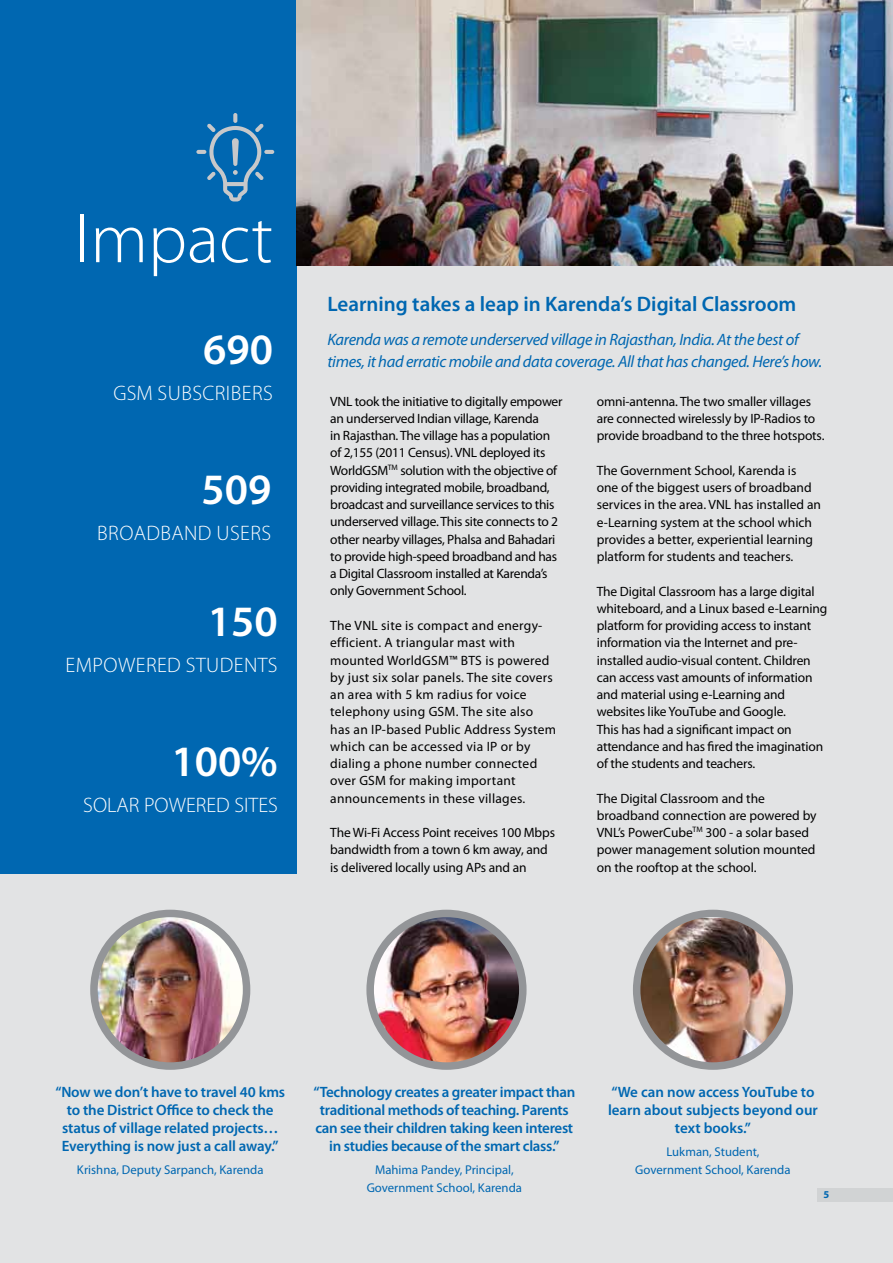
<style>
.page{position:relative;width:893px;height:1263px;background:#fff}
.page>*{position:absolute;margin:0;border:0;box-sizing:border-box;transform-origin:0 0}
.t1{font:300 70.5px "Myriad Pro";color:#fff}
.t2{font:600 43.5px "Myriad Pro";color:#fff}
.t3{font:300 21px "Myriad Pro";letter-spacing:.02em;color:#fff}
.t4{font:600 21px "Myriad Pro";color:#0067b1}
.t5{font:italic 16.5px/22.5px "Myriad Pro";letter-spacing:-.02em;color:#0067b1}
.t6{font:600 15px/18px "Myriad Pro";letter-spacing:-.02em;color:#0067b1;text-align:center}
.t7{font:600 15px/18px "Myriad Pro";color:#0067b1;text-align:center}
.t8{font:13.5px/17.2px "Myriad Pro";letter-spacing:-.01em;color:#000}
.t9{font:13.5px/17.2px "Myriad Pro";letter-spacing:.02em;color:#000}
.t10{font:12.75px/18px "Myriad Pro";color:#0067b1;text-align:center}
.t11{font:700 10.5px "Myriad Pro";color:#0067b1}
</style>
<div class="page">
<div style="left:0;top:223px;width:893px;height:1040px;background:#e2e3e4"></div>
<div style="left:0;top:0;width:296px;height:874px;background:#0067b1"></div>
<img style="left:296px;top:0;width:597px;height:266px">
<div style="left:817px;top:1187px;width:76px;height:14px;background:#d1d3d4"></div>
<img style="left:637px;top:918px;width:152px;height:148px">
<div style="left:633px;top:910px;width:160px;height:160px;border:8px solid #939598;border-radius:50%"></div>
<img style="left:370px;top:913px;width:153px;height:153px;border-radius:76px">
<div style="left:366px;top:910px;width:161px;height:160px;border:8px solid #939598;border-radius:50%"></div>
<img style="left:94px;top:913px;width:153px;height:153px;border-radius:76px">
<div style="left:90px;top:910px;width:160px;height:160px;border:8px solid #939598;border-radius:50%"></div>
<svg style="left:233px;top:113px;width:4px;height:10px"></svg>
<svg style="left:264px;top:150px;width:10px;height:4px"></svg>
<svg style="left:196px;top:150px;width:10px;height:4px"></svg>
<svg style="left:207px;top:124px;width:57px;height:77px"></svg>
<h1 class="t1" style="left:74px;top:200px;width:200px">IMPACT</h1>
<h2 class="t2" style="left:203px;top:322px;width:71px">690</h2>
<h3 class="t3" style="left:114px;top:381px;width:161px">GSM SUBSCRIB ERS</h3>
<h2 class="t2" style="left:201px;top:462px;width:71px">509</h2>
<h3 class="t3" style="left:97px;top:522px;width:176px">BROADBAND USERS</h3>
<h2 class="t2" style="left:208px;top:594px;width:71px">150</h2>
<h3 class="t3" style="left:66px;top:654px;width:14px">EMPO</h3>
<h3 class="t3" style="left:118px;top:654px;width:81px">WERED STUD</h3>
<h3 class="t3" style="left:234px;top:654px;width:45px">ENTS</h3>
<h2 class="t2" style="left:171px;top:733px;width:108px">100%</h2>
<h3 class="t3" style="left:83px;top:793px;width:99px">SOLAR POWERE</h3>
<h3 class="t3" style="left:216px;top:793px;width:52px">D SITES</h3>
<h3 class="t4" style="left:327px;top:291px;width:470px">Learning takes a leap in Karenda’s Digital Classroom</h3>
<p class="t5" style="left:327px;top:328px;width:496px">Karenda was a remote underserved village in Rajasthan, India. At the best of times, it had erratic mobile and data coverage. All that has changed. Here’s how.</p>
<p class="t8" style="left:330px;top:392px;width:234px">VNL took the initiative to digitally empower an underserved Indian village, Karenda<br>in Rajasthan. The village has a population of 2,155 (2011 Census). VNL deployed its WorldGSM<sup>TM</sup> solution with the objective of providing integrated mobile, broadband, broadcast and surveillance services to this underserved village. This site connects to 2 other nearby villages, Phalsa and Bahadari to provide high-speed broadband and has a Digital Classroom installed at Karenda’s only Government School.</p>
<p class="t9" style="left:330px;top:617px;width:227px">The VNL site is compact and energy&shy;efficient. A triangular mast with mounted WorldGSM™ BTS is powered by just six solar panels. The site covers an area with 5 km radius for voice telephony using GSM. The site also has an IP-based Public Address System which can be accessed via IP or by dialing a phone number connected over GSM for making important announcements in these villages.</p>
<p class="t8" style="left:330px;top:824px;width:226px">The Wi-Fi Access Point receives 100 Mbps bandwidth from a town 6 km away, and is delivered locally using APs and an</p>
<p class="t8" style="left:597px;top:392px;width:229px">omni-antenna. The two smaller villages are connected wirelessly by IP-Radios to provide broadband to the three hotspots.</p>
<p class="t8" style="left:597px;top:461px;width:226px">The Government School, Karenda is one of the biggest users of broadband services in the area. VNL has installed an e-Learning system at the school which provides a better, experiential learning platform for students and teachers.</p>
<p class="t8" style="left:597px;top:582px;width:232px">The Digital Classroom has a large digital whiteboard, and a Linux based e-Learning platform for providing access to instant information via the Internet and pre&shy;installed audio-visual content. Children can access vast amounts of information and material using e-Learning and websites like YouTube and Google.<br>This has had a significant impact on attendance and has fired the imagination of the students and teachers.</p>
<p class="t8" style="left:597px;top:789px;width:221px">The Digital Classroom and the broadband connection are powered by VNL’s PowerCube<sup>TM</sup> 300 - a solar based power management solution mounted on the rooftop at the school.</p>
<p class="t6" style="left:55px;top:1083px;width:231px">“Now we don’t have to travel 40 kms to the District Office to check the status of village related projects… Everything is now just a call away.”</p>
<p class="t10" style="left:77px;top:1160px;width:188px">Krishna, Deputy Sarpanch, Karenda</p>
<p class="t6" style="left:313px;top:1083px;width:263px">“Technology creates a greater impact than traditional methods of teaching. Parents can see their children taking keen interest in studies because of the smart class.”</p>
<p class="t10" style="left:367px;top:1160px;width:157px">Mahima Pandey, Principal,<br>Government School, Karenda</p>
<p class="t7" style="left:608px;top:1083px;width:211px">“We can now access YouTube to learn about subjects beyond our text books.”</p>
<p class="t10" style="left:635px;top:1142px;width:157px">Lukman, Student,<br>Government School, Karenda</p>
<p class="t11" style="left:823px;top:1188px;width:7px">5</p>
</div>
